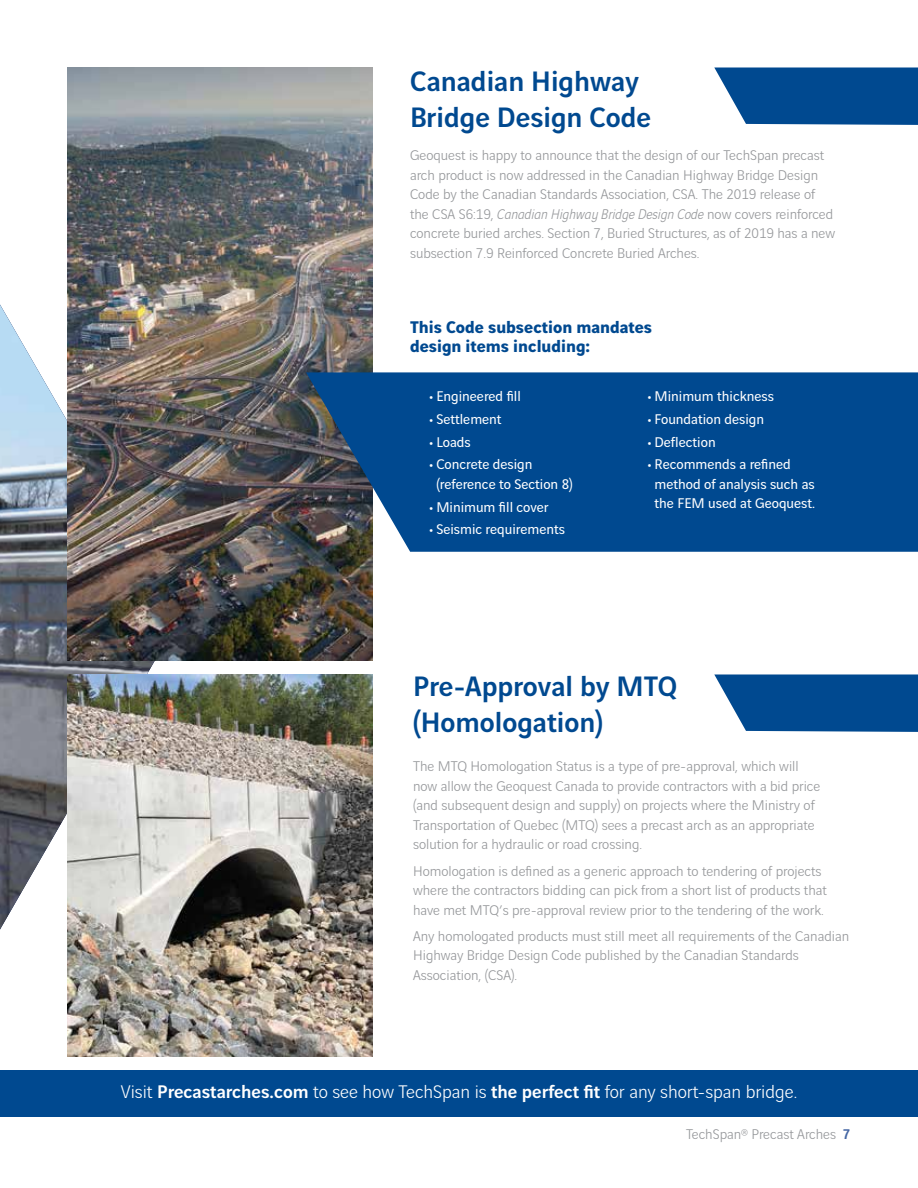
<style>
.page{position:relative;width:918px;height:1188px;background:#fff}
.page>*{position:absolute;margin:0;border:0;box-sizing:border-box;transform-origin:0 0}
.t1{font:500 30px/36px "Vinci Sans";color:#004990}
.t2{font:300 19.5px "Vinci Sans";color:#fff}
.t3{font:700 18px/19.5px "Vinci Sans";color:#004990}
.t4{font:300 15px/19.5px "Vinci Sans";color:#939598}
.t5{font:15px/19.5px "Vinci Sans";color:#fff}
.s1{font-style:italic}
.s2{font-weight:500}
.s3{font-weight:500;color:#4466a4}
</style>
<div class="page">
<img style="left:0;top:305px;width:180px;height:625px">
<img style="left:68px;top:674px;width:305px;height:382px">
<div style="left:0;top:1070px;width:918px;height:46px;background:#004990"></div>
<img style="left:68px;top:68px;width:305px;height:592px">
<svg style="left:306px;top:372px;width:612px;height:180px;background:#094b8b"></svg>
<svg style="left:714px;top:68px;width:204px;height:57px;background:#17599a"></svg>
<svg style="left:714px;top:674px;width:204px;height:58px;background:#195b9b"></svg>
<h1 class="t1" style="left:410px;top:60px;width:243px">Canadian Highway<br>Bridge Design Code</h1>
<p class="t4" style="left:410px;top:144px;width:427px">Geoquest is happy to announce that the design of our TechSpan precast arch product is now addressed in the Canadian Highway Bridge Design Code by the Canadian Standards Association, CSA. The 2019 release of the CSA S6:19, <span class="s1">Canadian Highway Bridge Design Code</span> now covers reinforced concrete buried arches. Section 7, Buried Structures, as of 2019 has a new subsection 7.9 Reinforced Concrete Buried Arches.</p>
<p class="t3" style="left:410px;top:315px;width:244px">This Code subsection mandates design items including:</p>
<p class="t5" style="left:430px;top:385px;width:93px"><span class="s2">•</span> Engineered fill</p>
<p class="t5" style="left:430px;top:408px;width:73px"><span class="s2">•</span> Settlement</p>
<p class="t5" style="left:430px;top:431px;width:43px"><span class="s2">•</span> Loads</p>
<p class="t5" style="left:436px;top:453px;width:138px;text-indent:-7px"><span class="s2">•</span> Concrete design (reference to Section 8)</p>
<p class="t5" style="left:430px;top:496px;width:121px"><span class="s2">•</span> Minimum fill cover</p>
<p class="t5" style="left:430px;top:518px;width:137px"><span class="s2">•</span> Seismic requirements</p>
<p class="t5" style="left:648px;top:385px;width:128px"><span class="s2">•</span> Minimum thickness</p>
<p class="t5" style="left:648px;top:408px;width:118px"><span class="s2">•</span> Foundation design</p>
<p class="t5" style="left:648px;top:431px;width:69px"><span class="s2">•</span> Deflection</p>
<p class="t5" style="left:655px;top:453px;width:162px;text-indent:-7px"><span class="s2">•</span> Recommends a refined method of analysis such as the FEM used at Geoquest.</p>
<h1 class="t1" style="left:413px;top:665px;width:265px">Pre-Approval by MTQ (Homologation)</h1>
<p class="t4" style="left:413px;top:755px;width:409px">The MTQ Homologation Status is a type of pre-approval, which will now allow the Geoquest Canada to provide contractors with a bid price (and subsequent design and supply) on projects where the Ministry of Transportation of Quebec (MTQ) sees a precast arch as an appropriate solution for a hydraulic or road crossing.</p>
<p class="t4" style="left:413px;top:860px;width:415px">Homologation is defined as a generic approach to tendering of projects where the contractors bidding can pick from a short list of products that have met MTQ’s pre-approval review prior to the tendering of the work.</p>
<p class="t4" style="left:413px;top:925px;width:438px">Any homologated products must still meet all requirements of the Canadian<br>Highway Bridge Design Code published by the Canadian Standards<br>Association, (CSA).</p>
<h2 class="t2" style="left:121px;top:1078px;width:678px">Visit <span class="s2">Precastarches.com</span> to see how TechSpan is <span class="s2">the perfect fit</span> for any short-span bridge.</h2>
<p class="t4" style="left:686px;top:1123px;width:166px">TechSpan® Precast Arches <span class="s3">7</span></p>
</div>
